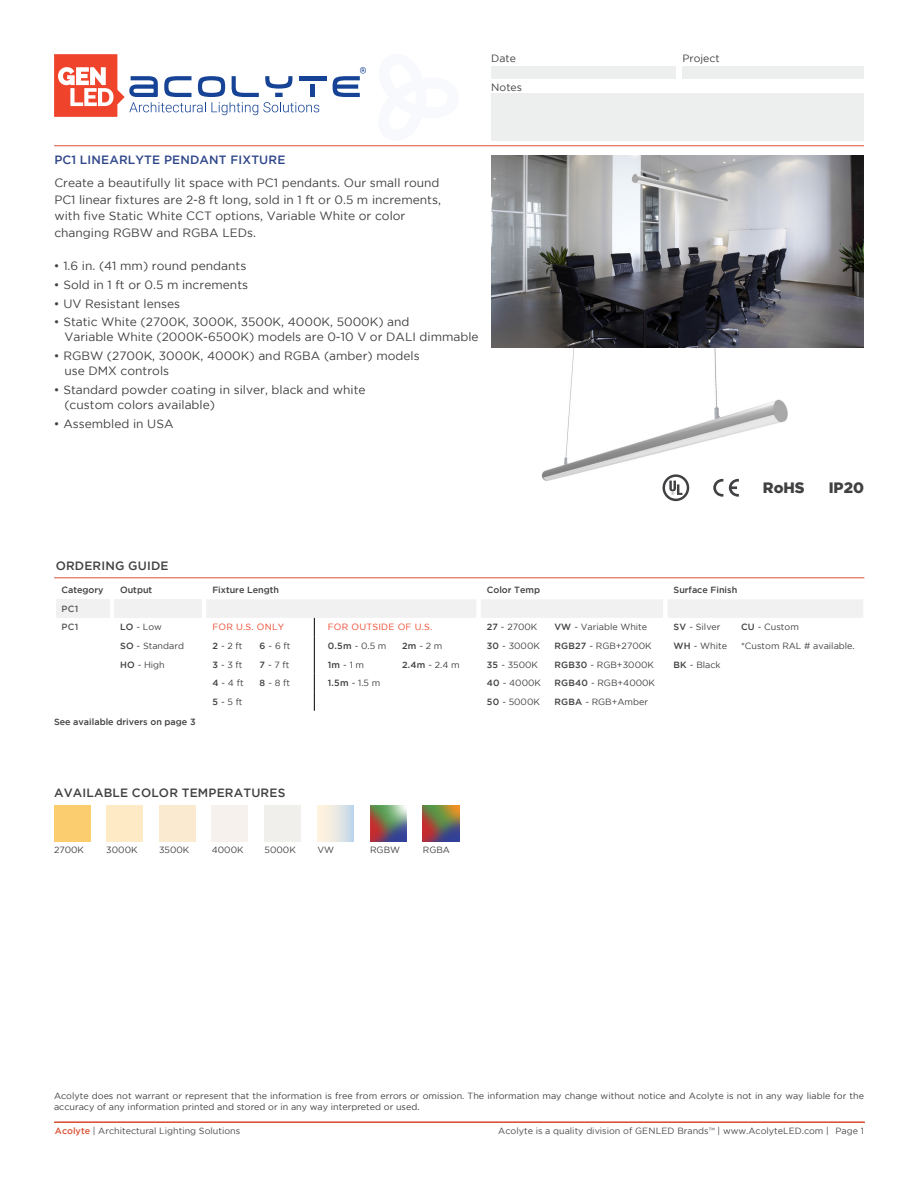
<style>
.page{position:relative;width:918px;height:1188px;background:#fff}
.page>*{position:absolute;margin:0;border:0;box-sizing:border-box;transform-origin:0 0}
.t1{font:900 15px "Gotham";color:#414042}
.t2{font:12px/16.5px "Gotham";color:#414042}
.t3{font:500 12px "Gotham";letter-spacing:.015em;color:#414042}
.t4{font:500 12px "Gotham";letter-spacing:.015em;color:#2e4689}
.t5{font:10.5px "Gotham";color:#414042}
.t6{font:9px/10.8px "Gotham";color:#414042}
.t7{font:9px "Gotham";color:#4a4a4b}
.t8{font:500 9px "Gotham";color:#414042}
.t9{font:9px "Gotham";letter-spacing:.025em;color:#ef442a}
.t10{font:500 9px/18.6px "Gotham";letter-spacing:.025em;color:#58595b}
.s1{font-weight:500}
.s2{font-weight:500;color:#db5337}
.s3{color:#58595b}
</style>
<div class="page">
<div style="left:491px;top:66px;width:185px;height:12px;background:#edeeee"></div>
<div style="left:682px;top:66px;width:182px;height:12px;background:#edeeee"></div>
<div style="left:491px;top:93px;width:373px;height:47px;background:#edeeee"></div>
<hr style="left:54px;top:146px;width:810px;height:1px;background:#db5336">
<svg style="left:54px;top:54px;width:265px;height:63px"></svg>
<div style="left:310px;top:85px;width:5px;height:12px;background:#164395"></div>
<hr style="left:299px;top:76px;width:27px;height:4px;background:#164395">
<svg style="left:333px;top:67px;width:33px;height:30px"></svg>
<hr style="left:54px;top:1122px;width:811px;height:1px;background:#db5337">
<div style="left:56px;top:599px;width:54px;height:19px;background:#f1f1f2"></div>
<div style="left:114px;top:599px;width:88px;height:19px;background:#f1f1f2"></div>
<svg style="left:207px;top:600px;width:656px;height:111px"></svg>
<img style="left:492px;top:155px;width:372px;height:342px">
<hr style="left:54px;top:578px;width:810px;height:1px;background:#db5336">
<div style="left:212px;top:805px;width:36px;height:37px;background:#f6f1ed"></div>
<div style="left:265px;top:805px;width:36px;height:37px;background:#f1efec"></div>
<img style="left:370px;top:805px;width:36px;height:37px">
<img style="left:423px;top:805px;width:36px;height:37px">
<svg style="left:317px;top:805px;width:37px;height:37px"></svg>
<svg style="left:663px;top:474px;width:26px;height:27px"></svg>
<svg style="left:729px;top:479px;width:10px;height:18px"></svg>
<svg style="left:713px;top:479px;width:10px;height:18px"></svg>
<p class="t5" style="left:491px;top:53px;width:26px">Date</p>
<p class="t5" style="left:491px;top:82px;width:32px">Notes</p>
<h2 class="t4" style="left:54px;top:153px;width:233px">PC1 LINEARLYTE PENDANT FIXTURE</h2>
<h2 class="t2" style="left:54px;top:175px;width:388px">Create a beautifully lit space with PC1 pendants. Our small round PC1 linear fixtures are 2-8 ft long, sold in 1 ft or 0.5 m increments, with five Static White CCT options, Variable White or color changing RGBW and RGBA LEDs.</h2>
<h2 class="t2" style="left:54px;top:257px;width:194px">• 1.6 in. (41 mm) round pendants</h2>
<h2 class="t2" style="left:54px;top:276px;width:196px">• Sold in 1 ft or 0.5 m increments</h2>
<h2 class="t2" style="left:54px;top:295px;width:128px">• UV Resistant lenses</h2>
<h2 class="t2" style="left:64px;top:314px;width:416px;line-height:15px;text-indent:-10px">• Static White (2700K, 3000K, 3500K, 4000K, 5000K) and<br>Variable White (2000K-6500K) models are 0-10 V or DALI dimmable</h2>
<h2 class="t2" style="left:64px;top:348px;width:357px;line-height:15px;text-indent:-10px">• RGBW (2700K, 3000K, 4000K) and RGBA (amber) models use DMX controls</h2>
<h2 class="t2" style="left:64px;top:382px;width:303px;line-height:15px;text-indent:-10px">• Standard powder coating in silver, black and white (custom colors available)</h2>
<h2 class="t2" style="left:54px;top:415px;width:121px">• Assembled in USA</h2>
<h2 class="t3" style="left:56px;top:559px;width:115px">ORDERING GUIDE</h2>
<p class="t5" style="left:682px;top:53px;width:39px">Project</p>
<h1 class="t1" style="left:763px;top:479px;width:43px">RoHS</h1>
<h1 class="t1" style="left:829px;top:479px;width:37px">IP20</h1>
<p class="t8" style="left:62px;top:585px;width:44px">Category</p>
<p class="t8" style="left:120px;top:585px;width:34px">Output</p>
<p class="t8" style="left:212px;top:585px;width:68px">Fixture Length</p>
<p class="t8" style="left:487px;top:585px;width:55px">Color Temp</p>
<p class="t8" style="left:674px;top:585px;width:65px">Surface Finish</p>
<p class="t10" style="left:62px;top:599px;width:18px">PC1<br>PC1</p>
<p class="t6" style="left:120px;top:622px;width:43px"><span class="s1">LO</span> - Low</p>
<p class="t9" style="left:212px;top:622px;width:73px">FOR U.S. ONLY</p>
<p class="t9" style="left:328px;top:622px;width:106px">FOR OUTSIDE OF U.S.</p>
<p class="t6" style="left:487px;top:622px;width:52px"><span class="s1">27</span> - 2700K</p>
<p class="t6" style="left:554px;top:622px;width:94px"><span class="s1">VW</span> - Variable White</p>
<p class="t6" style="left:674px;top:622px;width:49px"><span class="s1">SV</span> - Silver</p>
<p class="t6" style="left:741px;top:622px;width:59px"><span class="s1">CU</span> - Custom</p>
<p class="t6" style="left:120px;top:640px;width:65px"><span class="s1">SO</span> - Standard</p>
<p class="t6" style="left:212px;top:640px;width:32px"><span class="s1">2</span> - 2 ft</p>
<p class="t6" style="left:260px;top:640px;width:32px"><span class="s1">6</span> - 6 ft</p>
<p class="t6" style="left:328px;top:640px;width:60px"><span class="s1">0.5m</span> - 0.5 m</p>
<p class="t6" style="left:402px;top:640px;width:42px"><span class="s1">2m</span> - 2 m</p>
<p class="t6" style="left:487px;top:640px;width:55px"><span class="s1">30</span> - 3000K</p>
<p class="t6" style="left:554px;top:640px;width:99px"><span class="s1">RGB27</span> - RGB+2700K</p>
<p class="t6" style="left:674px;top:640px;width:55px"><span class="s1">WH</span> - White</p>
<p class="t6" style="left:741px;top:640px;width:115px">*Custom RAL # available.</p>
<p class="t6" style="left:120px;top:659px;width:46px"><span class="s1">HO</span> - High</p>
<p class="t6" style="left:212px;top:659px;width:32px"><span class="s1">3</span> - 3 ft</p>
<p class="t6" style="left:260px;top:659px;width:32px"><span class="s1">7</span> - 7 ft</p>
<p class="t6" style="left:328px;top:659px;width:38px"><span class="s1">1m</span> - 1 m</p>
<p class="t6" style="left:402px;top:659px;width:59px"><span class="s1">2.4m</span> - 2.4 m</p>
<p class="t6" style="left:487px;top:659px;width:53px"><span class="s1">35</span> - 3500K</p>
<p class="t6" style="left:554px;top:659px;width:101px"><span class="s1">RGB30</span> - RGB+3000K</p>
<p class="t6" style="left:674px;top:659px;width:49px"><span class="s1">BK</span> - Black</p>
<p class="t6" style="left:212px;top:677px;width:33px"><span class="s1">4</span> - 4 ft</p>
<p class="t6" style="left:260px;top:677px;width:32px"><span class="s1">8</span> - 8 ft</p>
<p class="t6" style="left:328px;top:677px;width:54px"><span class="s1">1.5m</span> - 1.5 m</p>
<p class="t6" style="left:487px;top:677px;width:56px"><span class="s1">40</span> - 4000K</p>
<p class="t6" style="left:554px;top:677px;width:102px"><span class="s1">RGB40</span> - RGB+4000K</p>
<p class="t6" style="left:212px;top:696px;width:32px"><span class="s1">5</span> - 5 ft</p>
<p class="t6" style="left:487px;top:696px;width:55px"><span class="s1">50</span> - 5000K</p>
<p class="t6" style="left:554px;top:696px;width:95px"><span class="s1">RGBA</span> - RGB+Amber</p>
<p class="t8" style="left:54px;top:716px;width:143px">See available drivers on page 3</p>
<h2 class="t3" style="left:54px;top:786px;width:233px">AVAILABLE COLOR TEMPERATURES</h2>
<p class="t6" style="left:54px;top:844px;width:32px">2700K</p>
<p class="t6" style="left:106px;top:844px;width:33px">3000K</p>
<p class="t6" style="left:159px;top:844px;width:32px">3500K</p>
<p class="t6" style="left:212px;top:844px;width:33px">4000K</p>
<p class="t6" style="left:265px;top:844px;width:33px">5000K</p>
<p class="t6" style="left:317px;top:844px;width:18px">VW</p>
<p class="t6" style="left:370px;top:844px;width:32px">RGBW</p>
<p class="t6" style="left:423px;top:844px;width:29px">RGBA</p>
<p class="t6" style="left:54px;top:1091px;width:812px">Acolyte does not warrant or represent that the information is free from errors or omission. The information may change without notice and Acolyte is not in any way liable for the accuracy of any information printed and stored or in any way interpreted or used.</p>
<p class="t7" style="left:55px;top:1126px;width:187px"><span class="s2">Acolyte</span> | Architectural Lighting Solutions</p>
<p class="t7" style="left:498px;top:1126px;width:367px">Acolyte is a quality division of GENLED Brands<span class="s3">™</span> | www.AcolyteLED.com | Page 1</p>
</div>
